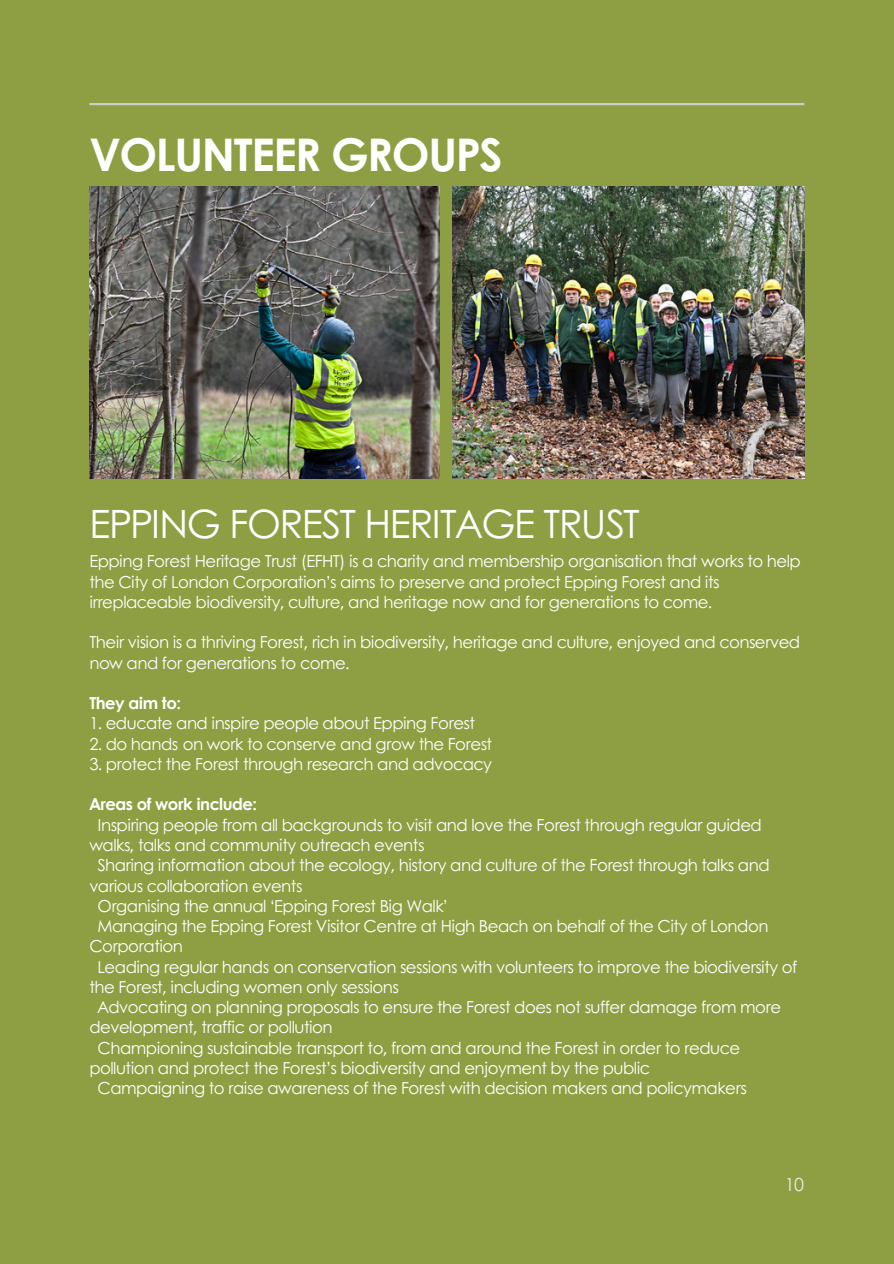
<style>
.page{position:relative;width:894px;height:1264px;background:#fff}
.page>*{position:absolute;margin:0;border:0;box-sizing:border-box;transform-origin:0 0}
.t1{font:700 45px "Century Gothic";letter-spacing:-.03em;color:#fff}
.t2{font:39px "Century Gothic";letter-spacing:-.03em;color:#fff}
.t3{font:18px "Century Gothic";color:#eceada}
.t4{font:16.5px/20.2px "Century Gothic";letter-spacing:-.03em;color:#fff}
.t5{font:700 16.5px "Century Gothic";letter-spacing:-.03em;color:#fff}
</style>
<div class="page">
<div style="left:0;top:0;width:893px;height:1263px;background:#8e9f43"></div>
<hr style="left:89px;top:103px;width:715px;height:2px;background:#ccc">
<img style="left:89px;top:187px;width:350px;height:291px">
<img style="left:453px;top:187px;width:351px;height:291px">
<p class="t1" style="left:89px;top:120px;width:414px">VOLUNTEER GROUPS</p>
<h1 class="t2" style="left:89px;top:494px;width:551px">EPPING FOREST HERITAGE TRUST</h1>
<p class="t4" style="left:89px;top:550px;width:712px">Epping Forest Heritage Trust (EFHT) is a charity and membership organisation that works to help the City of London Corporation’s aims to preserve and protect Epping Forest and its irreplaceable biodiversity, culture, and heritage now and for generations to come.</p>
<p class="t4" style="left:89px;top:631px;width:712px">Their vision is a thriving Forest, rich in biodiversity, heritage and culture, enjoyed and conserved now and for generations to come.</p>
<p class="t5" style="left:89px;top:690px;width:93px">They aim to:</p>
<p class="t4" style="left:89px;top:712px;width:387px">1. educate and inspire people about Epping Forest</p>
<p class="t4" style="left:89px;top:732px;width:404px">2. do hands on work to conserve and grow the Forest</p>
<p class="t4" style="left:89px;top:753px;width:404px">3. protect the Forest through research and advocacy</p>
<p class="t5" style="left:89px;top:792px;width:169px">Areas of work include:</p>
<p class="t4" style="left:89px;top:813px;width:674px;text-indent:8px">Inspiring people from all backgrounds to visit and love the Forest through regular guided walks, talks and community outreach events</p>
<p class="t4" style="left:89px;top:854px;width:681px;text-indent:8px">Sharing information about the ecology, history and culture of the Forest through talks and various collaboration events</p>
<p class="t4" style="left:97px;top:894px;width:352px">Organising the annual ‘Epping Forest Big Walk’</p>
<p class="t4" style="left:89px;top:915px;width:680px;text-indent:8px">Managing the Epping Forest Visitor Centre at High Beach on behalf of the City of London<br>Corporation</p>
<p class="t4" style="left:89px;top:955px;width:709px;text-indent:8px">Leading regular hands on conservation sessions with volunteers to improve the biodiversity of the Forest, including women only sessions</p>
<p class="t4" style="left:89px;top:996px;width:693px;text-indent:8px">Advocating on planning proposals to ensure the Forest does not suffer damage from more development, traffic or pollution</p>
<p class="t4" style="left:89px;top:1036px;width:652px;text-indent:8px">Championing sustainable transport to, from and around the Forest in order to reduce pollution and protect the Forest’s biodiversity and enjoyment by the public</p>
<p class="t4" style="left:97px;top:1077px;width:650px">Campaigning to raise awareness of the Forest with decision makers and policymakers</p>
<p class="t3" style="left:784px;top:1170px;width:21px">10</p>
</div>
